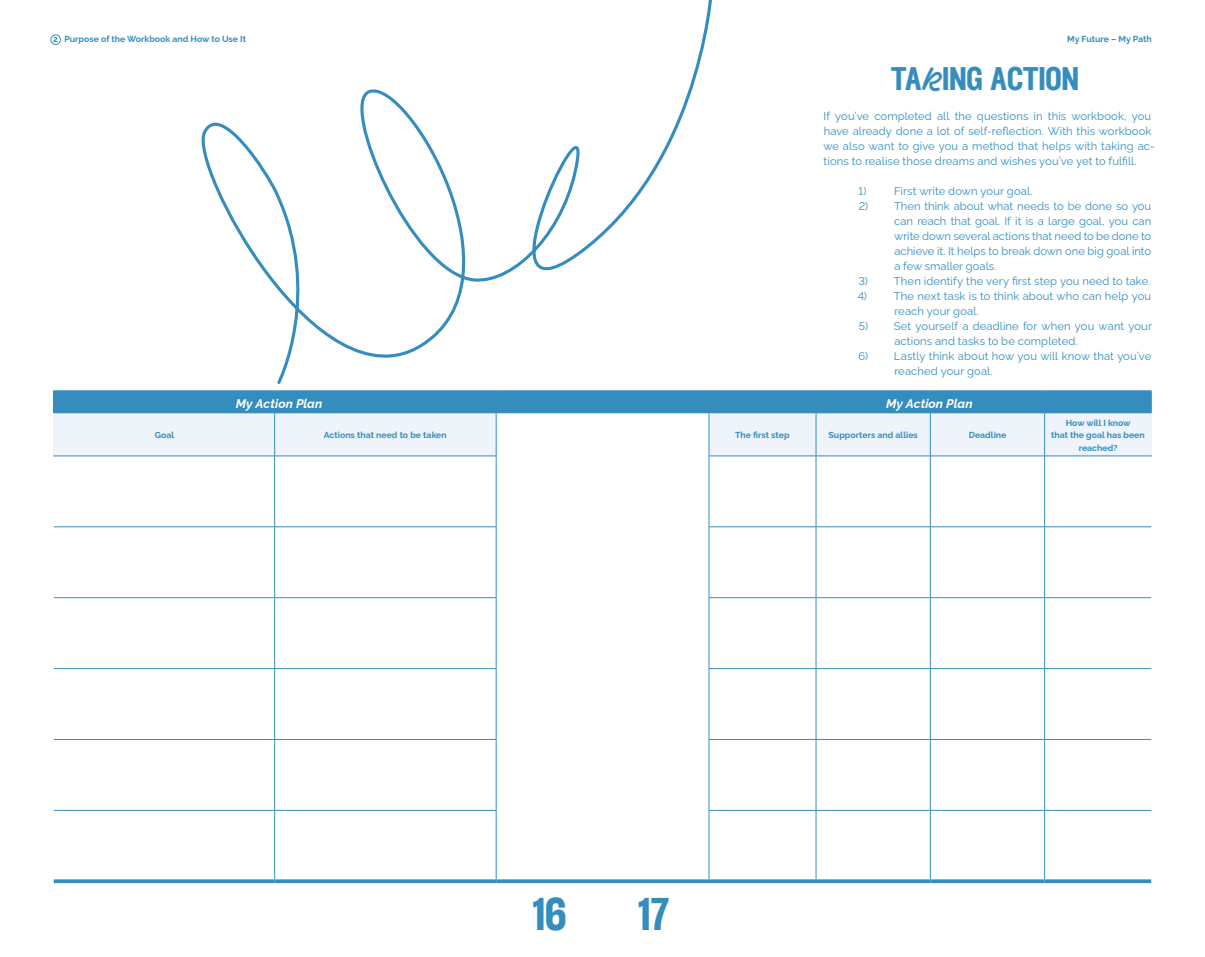
<style>
.page{position:relative;width:1205px;height:957px;background:#fff}
.page>*{position:absolute;margin:0;border:0;box-sizing:border-box;transform-origin:0 0}
.t1{font:43.75px "ED Nimpkish";color:#358dbe}
.t2{font:31.25px "ED Nimpkish";color:#358dbe}
.t3{font:italic 700 12.5px "Raleway";color:#fff}
.t4{font:11.25px/15px "Raleway";letter-spacing:.01em;color:#358dbe}
.t5{font:700 8.75px/12.5px "Raleway";color:#358dbe;text-align:center}
</style>
<div class="page">
<div style="left:51px;top:35px;width:10px;height:10px;border:1px solid #358dbe;border-radius:50%"></div>
<div style="left:54px;top:391px;width:1097px;height:22px;background:#358dbe"></div>
<svg style="left:54px;top:413px;width:1096px;height:43px;fill:#eff3fa"></svg>
<hr style="left:1150px;top:391px;width:2px;height:21px;background:#358dbe">
<hr style="left:53px;top:412px;width:222px;height:1px;background:#358dbe">
<hr style="left:1044px;top:412px;width:108px;height:1px;background:#358dbe">
<hr style="left:53px;top:390px;width:222px;height:1px;background:#358dbe">
<svg style="left:53px;top:391px;width:1px;height:21px"></svg>
<hr style="left:709px;top:390px;width:107px;height:1px;background:#358dbe">
<hr style="left:816px;top:390px;width:114px;height:1px;background:#358dbe">
<hr style="left:930px;top:390px;width:114px;height:1px;background:#358dbe">
<hr style="left:1044px;top:390px;width:108px;height:1px;background:#358dbe">
<hr style="left:53px;top:413px;width:1px;height:42px;background:#eff3fa">
<hr style="left:1150px;top:413px;width:2px;height:42px;background:#eff3fa">
<svg style="left:54px;top:879px;width:221px;height:4px"></svg>
<svg style="left:275px;top:879px;width:221px;height:4px"></svg>
<svg style="left:496px;top:879px;width:213px;height:4px"></svg>
<svg style="left:709px;top:879px;width:107px;height:4px"></svg>
<svg style="left:816px;top:879px;width:114px;height:4px"></svg>
<svg style="left:930px;top:879px;width:114px;height:4px"></svg>
<svg style="left:1044px;top:879px;width:107px;height:4px"></svg>
<hr style="left:274px;top:413px;width:1px;height:42px;background:#358dbe">
<hr style="left:496px;top:413px;width:1px;height:42px;background:#358dbe">
<hr style="left:708px;top:413px;width:1px;height:42px;background:#358dbe">
<hr style="left:816px;top:413px;width:1px;height:42px;background:#358dbe">
<hr style="left:930px;top:413px;width:1px;height:42px;background:#358dbe">
<hr style="left:1044px;top:413px;width:1px;height:42px;background:#358dbe">
<hr style="left:53px;top:455px;width:222px;height:1px;background:#358dbe">
<hr style="left:275px;top:455px;width:221px;height:1px;background:#358dbe">
<hr style="left:274px;top:456px;width:1px;height:70px;background:#358dbe">
<hr style="left:496px;top:456px;width:1px;height:70px;background:#358dbe">
<hr style="left:708px;top:455px;width:108px;height:1px;background:#358dbe">
<hr style="left:708px;top:456px;width:1px;height:70px;background:#358dbe">
<hr style="left:816px;top:455px;width:114px;height:1px;background:#358dbe">
<hr style="left:816px;top:456px;width:1px;height:70px;background:#358dbe">
<hr style="left:930px;top:455px;width:114px;height:1px;background:#358dbe">
<hr style="left:930px;top:456px;width:1px;height:70px;background:#358dbe">
<hr style="left:1044px;top:455px;width:108px;height:1px;background:#358dbe">
<hr style="left:1044px;top:456px;width:1px;height:70px;background:#358dbe">
<hr style="left:54px;top:526px;width:221px;height:1px;background:#358dbe">
<hr style="left:275px;top:526px;width:221px;height:1px;background:#358dbe">
<hr style="left:274px;top:527px;width:1px;height:70px;background:#358dbe">
<hr style="left:496px;top:527px;width:1px;height:70px;background:#358dbe">
<hr style="left:708px;top:526px;width:108px;height:1px;background:#358dbe">
<hr style="left:708px;top:527px;width:1px;height:70px;background:#358dbe">
<hr style="left:816px;top:526px;width:114px;height:1px;background:#358dbe">
<hr style="left:816px;top:527px;width:1px;height:70px;background:#358dbe">
<hr style="left:930px;top:526px;width:114px;height:1px;background:#358dbe">
<hr style="left:930px;top:527px;width:1px;height:70px;background:#358dbe">
<hr style="left:1044px;top:526px;width:107px;height:1px;background:#358dbe">
<hr style="left:1044px;top:527px;width:1px;height:70px;background:#358dbe">
<hr style="left:54px;top:597px;width:221px;height:1px;background:#358dbe">
<hr style="left:275px;top:597px;width:221px;height:1px;background:#358dbe">
<hr style="left:274px;top:598px;width:1px;height:70px;background:#358dbe">
<hr style="left:496px;top:598px;width:1px;height:70px;background:#358dbe">
<hr style="left:708px;top:597px;width:108px;height:1px;background:#358dbe">
<hr style="left:708px;top:598px;width:1px;height:70px;background:#358dbe">
<hr style="left:816px;top:597px;width:114px;height:1px;background:#358dbe">
<hr style="left:816px;top:598px;width:1px;height:70px;background:#358dbe">
<hr style="left:930px;top:597px;width:114px;height:1px;background:#358dbe">
<hr style="left:930px;top:598px;width:1px;height:70px;background:#358dbe">
<hr style="left:1044px;top:597px;width:107px;height:1px;background:#358dbe">
<hr style="left:1044px;top:598px;width:1px;height:70px;background:#358dbe">
<hr style="left:54px;top:668px;width:221px;height:1px;background:#358dbe">
<hr style="left:275px;top:668px;width:221px;height:1px;background:#358dbe">
<hr style="left:274px;top:669px;width:1px;height:70px;background:#358dbe">
<hr style="left:496px;top:669px;width:1px;height:70px;background:#358dbe">
<hr style="left:708px;top:668px;width:108px;height:1px;background:#358dbe">
<hr style="left:708px;top:669px;width:1px;height:70px;background:#358dbe">
<hr style="left:816px;top:668px;width:114px;height:1px;background:#358dbe">
<hr style="left:816px;top:669px;width:1px;height:70px;background:#358dbe">
<hr style="left:930px;top:668px;width:114px;height:1px;background:#358dbe">
<hr style="left:930px;top:669px;width:1px;height:70px;background:#358dbe">
<hr style="left:1044px;top:668px;width:107px;height:1px;background:#358dbe">
<hr style="left:1044px;top:669px;width:1px;height:70px;background:#358dbe">
<hr style="left:54px;top:739px;width:221px;height:1px;background:#358dbe">
<hr style="left:275px;top:739px;width:221px;height:1px;background:#358dbe">
<hr style="left:274px;top:740px;width:1px;height:70px;background:#358dbe">
<hr style="left:496px;top:740px;width:1px;height:70px;background:#358dbe">
<hr style="left:708px;top:739px;width:108px;height:1px;background:#358dbe">
<hr style="left:708px;top:740px;width:1px;height:70px;background:#358dbe">
<hr style="left:816px;top:739px;width:114px;height:1px;background:#358dbe">
<hr style="left:816px;top:740px;width:1px;height:70px;background:#358dbe">
<hr style="left:930px;top:739px;width:114px;height:1px;background:#358dbe">
<hr style="left:930px;top:740px;width:1px;height:70px;background:#358dbe">
<hr style="left:1044px;top:739px;width:107px;height:1px;background:#358dbe">
<hr style="left:1044px;top:740px;width:1px;height:70px;background:#358dbe">
<hr style="left:54px;top:810px;width:221px;height:1px;background:#358dbe">
<hr style="left:275px;top:810px;width:221px;height:1px;background:#358dbe">
<hr style="left:274px;top:810px;width:1px;height:69px;background:#358dbe">
<hr style="left:496px;top:810px;width:1px;height:69px;background:#358dbe">
<hr style="left:708px;top:810px;width:108px;height:1px;background:#358dbe">
<hr style="left:708px;top:810px;width:1px;height:69px;background:#358dbe">
<hr style="left:816px;top:810px;width:114px;height:1px;background:#358dbe">
<hr style="left:816px;top:810px;width:1px;height:69px;background:#358dbe">
<hr style="left:930px;top:810px;width:114px;height:1px;background:#358dbe">
<hr style="left:930px;top:810px;width:1px;height:69px;background:#358dbe">
<hr style="left:1044px;top:810px;width:107px;height:1px;background:#358dbe">
<hr style="left:1044px;top:810px;width:1px;height:69px;background:#358dbe">
<svg style="left:184px;top:0;width:532px;height:391px"></svg>
<p class="t5" style="left:53px;top:32px;width:194px">2 Purpose of the Workbook and How to Use It</p>
<p class="t5" style="left:1067px;top:32px;width:86px">My Future – My Path</p>
<h2 class="t2" style="left:891px;top:61px;width:189px">TAKING ACTION</h2>
<p class="t4" style="left:823px;top:107px;width:333px">If you’ve completed all the questions in this workbook, you have already done a lot of self-reflection. With this workbook we also want to give you a method that helps with taking ac&shy;tions to realise those dreams and wishes you’ve yet to fulfill.</p>
<p class="t4" style="left:858px;top:182px;width:9px">1)</p>
<p class="t4" style="left:894px;top:182px;width:140px">First write down your goal.</p>
<p class="t4" style="left:894px;top:197px;width:259px;text-align:justify;text-indent:-36px">2) Then think about what needs to be done so you can reach that goal. If it is a large goal, you can write down several actions that need to be done to achieve it. It helps to break down one big goal into a few smaller goals.</p>
<p class="t4" style="left:858px;top:272px;width:294px">3) Then identify the very first step you need to take.<br>4)</p>
<p class="t4" style="left:894px;top:287px;width:259px">The next task is to think about who can help you reach your goal.</p>
<p class="t4" style="left:894px;top:317px;width:259px;text-indent:-36px">5) Set yourself a deadline for when you want your actions and tasks to be completed.</p>
<p class="t4" style="left:894px;top:347px;width:258px;text-indent:-36px">6) Lastly think about how you will know that you’ve reached your goal.</p>
<p class="t3" style="left:236px;top:393px;width:88px">My Action Plan</p>
<p class="t3" style="left:886px;top:393px;width:88px">My Action Plan</p>
<p class="t5" style="left:155px;top:428px;width:21px">Goal</p>
<p class="t5" style="left:324px;top:428px;width:125px">Actions that need to be taken</p>
<p class="t5" style="left:735px;top:428px;width:56px">The first step</p>
<p class="t5" style="left:828px;top:428px;width:91px">Supporters and allies</p>
<p class="t5" style="left:969px;top:428px;width:39px">Deadline</p>
<p class="t5" style="left:1051px;top:415px;width:95px">How will I know<br>that the goal has been reached?</p>
<h1 class="t1" style="left:532px;top:889px;width:36px">16</h1>
<h1 class="t1" style="left:638px;top:889px;width:34px">17</h1>
</div>
